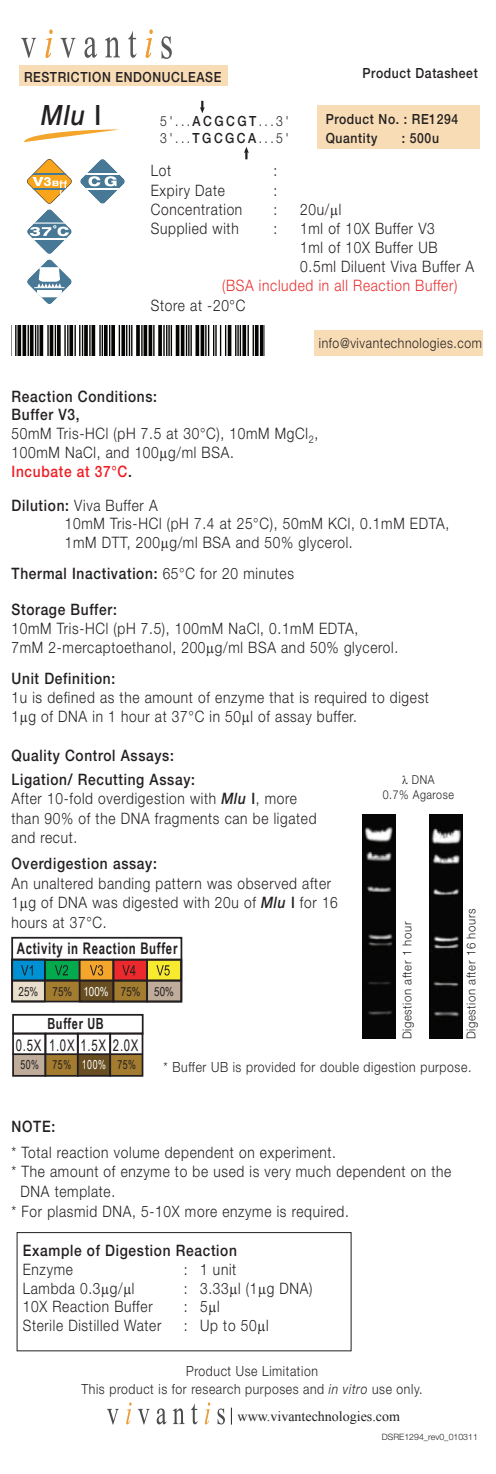
<style>
.page{position:relative;width:496px;height:1474px;background:#fff}
.page>*{position:absolute;margin:0;border:0;box-sizing:border-box;transform-origin:0 0}
.t1{font:italic 500 28px "Helvetica Neue";color:#231f20;scale:.87 1}
.t2{font:700 15.92px "Arial Narrow";letter-spacing:.05em;color:#231f20;scale:.87 1}
.t3{font:15.92px "Arial Narrow";letter-spacing:.05em;color:#231f20;scale:.87 1}
.t4{font:300 15.75px/18.7px "Helvetica Neue";letter-spacing:.05em;color:#231f20;scale:.87 1}
.t5{font:500 15.75px/23.3px "Helvetica Neue";letter-spacing:.05em;color:#231f20;scale:.87 1}
.t6{font:300 15.75px "Helvetica Neue";letter-spacing:.05em;color:#e72d2e;scale:.87 1}
.t7{font:700 15.4px "Arial Narrow";letter-spacing:.05em;color:#231f20;scale:.87 1}
.t8{font:300 14px/17.5px "Helvetica Neue";letter-spacing:.05em;color:#231f20;scale:.87 1}
.t9{font:500 14px/19.1px "Helvetica Neue";letter-spacing:.05em;color:#231f20;scale:.87 1}
.t10{font:14px "Times New Roman";color:#231f20}
.t11{font:12.42px "Arial Narrow";color:#231f20}
.t12{font:12.42px "Arial Narrow";color:#231f20;scale:.87 1}
.t13{font:300 12.25px "Helvetica Neue";letter-spacing:.05em;color:#231f20;scale:.93 1}
.t14{font:300 12.25px/14.7px "Helvetica Neue";letter-spacing:.05em;color:#231f20;scale:.87 1}
.t15{font:300 8.75px "Helvetica Neue";color:#231f20}
.s1{font-style:normal}
.s2{font-weight:500}
.s3{font-weight:500;color:#ee1d23}
.s4{font-weight:300}
.s5{font-weight:500;font-style:italic}
.s6{color:#fff}
.s7{font-style:italic}
</style>
<div class="page">
<div style="left:314px;top:331px;width:169px;height:25px;background:#f8dcb5"></div>
<div style="left:19px;top:65px;width:208px;height:21px;background:#f8dcb5"></div>
<svg style="left:21px;top:38px;width:15px;height:20px"></svg>
<svg style="left:61px;top:38px;width:14px;height:20px"></svg>
<svg style="left:84px;top:37px;width:13px;height:21px"></svg>
<svg style="left:105px;top:37px;width:15px;height:20px"></svg>
<svg style="left:128px;top:31px;width:9px;height:27px"></svg>
<svg style="left:161px;top:36px;width:11px;height:23px"></svg>
<svg style="left:46px;top:30px;width:6px;height:28px"></svg>
<svg style="left:146px;top:30px;width:7px;height:28px"></svg>
<svg style="left:24px;top:129px;width:96px;height:13px"></svg>
<svg style="left:244px;top:147px;width:5px;height:12px"></svg>
<svg style="left:200px;top:101px;width:5px;height:12px"></svg>
<div style="left:317px;top:105px;width:162px;height:44px;background:#f8dcb5"></div>
<div style="left:17px;top:1232px;width:334px;height:119px;border:1px solid #231f20"></div>
<div style="left:147px;top:959px;width:34px;height:21px;background:#f8eb2f"></div>
<div style="left:113px;top:960px;width:34px;height:21px;background:#ec2a2d"></div>
<div style="left:12px;top:959px;width:32px;height:20px;background:#0091d4"></div>
<div style="left:44px;top:959px;width:36px;height:22px;background:#00aa4d"></div>
<div style="left:79px;top:959px;width:34px;height:22px;background:#f3a52c"></div>
<div style="left:45px;top:981px;width:34px;height:20px;background:#a37c2f"></div>
<svg style="left:122px;top:965px;width:13px;height:10px"></svg>
<div style="left:147px;top:980px;width:34px;height:21px;background:#bfac9b"></div>
<div style="left:113px;top:980px;width:34px;height:21px;background:#a37c2f"></div>
<div style="left:79px;top:980px;width:34px;height:21px;background:#684e21"></div>
<div style="left:12px;top:981px;width:33px;height:20px;background:#e8decb"></div>
<svg style="left:156px;top:965px;width:14px;height:10px"></svg>
<div style="left:11px;top:958px;width:171px;height:23px;border:2px solid #231f20"></div>
<hr style="left:12px;top:979px;width:169px;height:2px;background:#231f20">
<div style="left:11px;top:958px;width:35px;height:44px;border:2px solid #231f20"></div>
<div style="left:79px;top:958px;width:35px;height:44px;border:2px solid #231f20"></div>
<div style="left:112px;top:958px;width:36px;height:44px;border:2px solid #231f20"></div>
<div style="left:146px;top:958px;width:36px;height:44px;border:2px solid #231f20"></div>
<svg style="left:21px;top:965px;width:12px;height:10px"></svg>
<svg style="left:55px;top:965px;width:13px;height:10px"></svg>
<svg style="left:90px;top:965px;width:13px;height:10px"></svg>
<div style="left:11px;top:936px;width:171px;height:66px;border:2px solid #231f20"></div>
<div style="left:13px;top:1054px;width:32px;height:21px;background:#bfac9b"></div>
<div style="left:12px;top:1032px;width:34px;height:44px;border:2px solid #231f20"></div>
<div style="left:45px;top:1054px;width:33px;height:21px;background:#a37c2f"></div>
<div style="left:45px;top:1032px;width:34px;height:44px;border:2px solid #231f20"></div>
<div style="left:78px;top:1054px;width:32px;height:21px;background:#684e21"></div>
<div style="left:77px;top:1032px;width:34px;height:44px;border:2px solid #231f20"></div>
<div style="left:110px;top:1054px;width:32px;height:21px;background:#a37c2f"></div>
<div style="left:109px;top:1032px;width:34px;height:44px;border:2px solid #231f20"></div>
<hr style="left:12px;top:1053px;width:131px;height:2px;background:#231f20">
<div style="left:12px;top:1013px;width:132px;height:21px;border:2px solid #231f20"></div>
<svg style="left:107px;top:1408px;width:12px;height:16px"></svg>
<svg style="left:126px;top:1402px;width:6px;height:22px"></svg>
<svg style="left:138px;top:1408px;width:12px;height:16px"></svg>
<svg style="left:157px;top:1408px;width:9px;height:16px"></svg>
<svg style="left:173px;top:1408px;width:11px;height:15px"></svg>
<svg style="left:191px;top:1403px;width:7px;height:21px"></svg>
<svg style="left:205px;top:1402px;width:5px;height:22px"></svg>
<svg style="left:217px;top:1408px;width:8px;height:16px"></svg>
<svg style="left:231px;top:1407px;width:1px;height:17px"></svg>
<svg style="left:80px;top:159px;width:45px;height:45px"></svg>
<svg style="left:27px;top:159px;width:45px;height:145px"></svg>
<hr style="left:30px;top:173px;width:39px;height:1px;background:#477895">
<hr style="left:30px;top:189px;width:39px;height:1px;background:#477895">
<img style="left:15px;top:326px;width:250px;height:30px">
<img style="left:429px;top:814px;width:33px;height:224px">
<img style="left:362px;top:814px;width:33px;height:224px">
<p class="t9" style="left:24px;top:67px;width:228px">RESTRICTION ENDONUCLEASE</p>
<p class="t9" style="left:362px;top:63px;width:134px">Product Datasheet</p>
<h1 class="t1" style="left:41px;top:99px;width:70px">Mlu <span class="s1">I</span></h1>
<p class="t9" style="left:326px;top:109px;width:154px">Product No. : RE1294<br>Quantity</p>
<p class="t8" style="left:160px;top:112px;width:149px">5'...<span class="s2">ACGCGT</span>...3'<br>3'...<span class="s2">TGCGCA</span>...5'</p>
<p class="t9" style="left:402px;top:128px;width:44px">: 500u</p>
<p class="t4" style="left:151px;top:161px;width:25px">Lot</p>
<p class="t4" style="left:273px;top:161px;width:6px">:</p>
<p class="t4" style="left:151px;top:180px;width:87px">Expiry Date</p>
<p class="t4" style="left:273px;top:180px;width:6px">:</p>
<p class="t4" style="left:151px;top:199px;width:107px">Concentration</p>
<p class="t4" style="left:273px;top:199px;width:6px">:</p>
<p class="t4" style="left:300px;top:199px;width:49px">20u/ l</p>
<p class="t4" style="left:151px;top:219px;width:102px">Supplied with</p>
<p class="t4" style="left:273px;top:219px;width:6px">:</p>
<p class="t4" style="left:300px;top:218px;width:201px">1ml of 10X Buffer V3<br>1ml of 10X Buffer UB<br>0.5ml Diluent Viva Buffer A</p>
<p class="t6" style="left:222px;top:276px;width:272px">(BSA included in all Reaction Buffer)</p>
<p class="t4" style="left:151px;top:295px;width:110px">Store at -20°C</p>
<p class="t8" style="left:319px;top:333px;width:189px">info@vivantechnologies.com</p>
<p class="t4" style="left:12px;top:386px;width:354px"><span class="s2">Reaction Conditions:<br>Buffer V3,<br></span>50mM Tris-HCl (pH 7.5 at 30°C), 10mM MgCl<sub>2</sub>,<br>100mM NaCl, and 100 g/ml BSA.<br><span class="s3">Incubate at 37°C</span><span class="s2">.</span></p>
<p class="t4" style="left:65px;top:495px;width:443px;text-indent:-53px"><span class="s2">Dilution:</span> Viva Buffer A<br>10mM Tris-HCl (pH 7.4 at 25°C), 50mM KCl, 0.1mM EDTA,<br>1mM DTT, 200 g/ml BSA and 50% glycerol.</p>
<p class="t5" style="left:12px;top:561px;width:326px">Thermal Inactivation: <span class="s4">65°C for 20 minutes</span></p>
<p class="t5" style="left:12px;top:598px;width:122px">Storage Buffer:</p>
<p class="t4" style="left:12px;top:619px;width:446px">10mM Tris-HCl (pH 7.5), 100mM NaCl, 0.1mM EDTA,<br>7mM 2-mercaptoethanol, 200 g/ml BSA and 50% glycerol.</p>
<p class="t5" style="left:12px;top:667px;width:121px">Unit Definition:</p>
<p class="t4" style="left:12px;top:687px;width:481px">1u is defined as the amount of enzyme that is required to digest<br>1 g of DNA in 1 hour at 37°C in 50 l of assay buffer.</p>
<p class="t5" style="left:12px;top:744px;width:212px">Quality Control Assays:<br>Ligation/ Recutting Assay:</p>
<p class="t4" style="left:12px;top:788px;width:352px;line-height:19.6px">After 10-fold overdigestion with <span class="s5">Mlu</span> <span class="s2">I</span>, more than 90% of the DNA fragments can be ligated and recut.</p>
<p class="t5" style="left:12px;top:851px;width:168px">Overdigestion assay:</p>
<p class="t4" style="left:12px;top:872px;width:377px;line-height:19.6px">An unaltered banding pattern was observed after<br>1 g of DNA was digested with 20u of <span class="s5">Mlu</span> <span class="s2">I</span> for 16 hours at 37°C.</p>
<p class="t14" style="left:383px;top:771px;width:83px;text-indent:29px">DNA<br>0.7% Agarose</p>
<p class="t13" style="left:464px;top:1039px;width:142px;rotate:-90deg">Digestion after 16 hours</p>
<p class="t13" style="left:400px;top:1039px;width:128px;rotate:-90deg">Digestion after 1 hour</p>
<p class="t2" style="left:17px;top:936px;width:186px">Activity in Reaction Buffer</p>
<p class="t11" style="left:19px;top:982px;width:157px">25% 75% <span class="s6">100%</span> 75% 50%</p>
<p class="t7" style="left:47px;top:1012px;width:66px">Buffer UB</p>
<p class="t3" style="left:16px;top:1033px;width:142px">0.5X 1.0X 1.5X 2.0X</p>
<p class="t12" style="left:20px;top:1055px;width:135px">50% 75% <span class="s6">100%</span> 75%</p>
<p class="t8" style="left:164px;top:1058px;width:355px">* Buffer UB is provided for double digestion purpose.</p>
<p class="t5" style="left:12px;top:1114px;width:52px">NOTE:</p>
<p class="t4" style="left:11px;top:1142px;width:374px">* Total reaction volume dependent on experiment.</p>
<p class="t4" style="left:11px;top:1162px;width:507px">* The amount of enzyme to be used is very much dependent on the</p>
<p class="t4" style="left:20px;top:1181px;width:110px">DNA template.</p>
<p class="t4" style="left:11px;top:1201px;width:389px">* For plasmid DNA, 5-10X more enzyme is required.</p>
<p class="t5" style="left:23px;top:1238px;width:248px">Example of Digestion Reaction</p>
<p class="t4" style="left:23px;top:1259px;width:59px">Enzyme</p>
<p class="t4" style="left:184px;top:1259px;width:62px">: 1 unit</p>
<p class="t4" style="left:23px;top:1278px;width:130px">Lambda 0.3 g/ l</p>
<p class="t4" style="left:184px;top:1278px;width:149px">: 3.33 l (1 g DNA)</p>
<p class="t4" style="left:23px;top:1296px;width:151px">10X Reaction Buffer</p>
<p class="t4" style="left:184px;top:1296px;width:43px">: 5 l</p>
<p class="t4" style="left:23px;top:1315px;width:161px">Sterile Distilled Water</p>
<p class="t4" style="left:184px;top:1315px;width:99px">: Up to 50 l</p>
<p class="t8" style="left:82px;top:1362px;width:393px;text-align:center">Product Use Limitation<br>This product is for research purposes and <span class="s7">in vitro</span> use only.</p>
<p class="t10" style="left:237px;top:1406px;width:164px">www.vivantechnologies.com</p>
<p class="t15" style="left:382px;top:1431px;width:97px">DSRE1294_rev0_010311</p>
</div>
